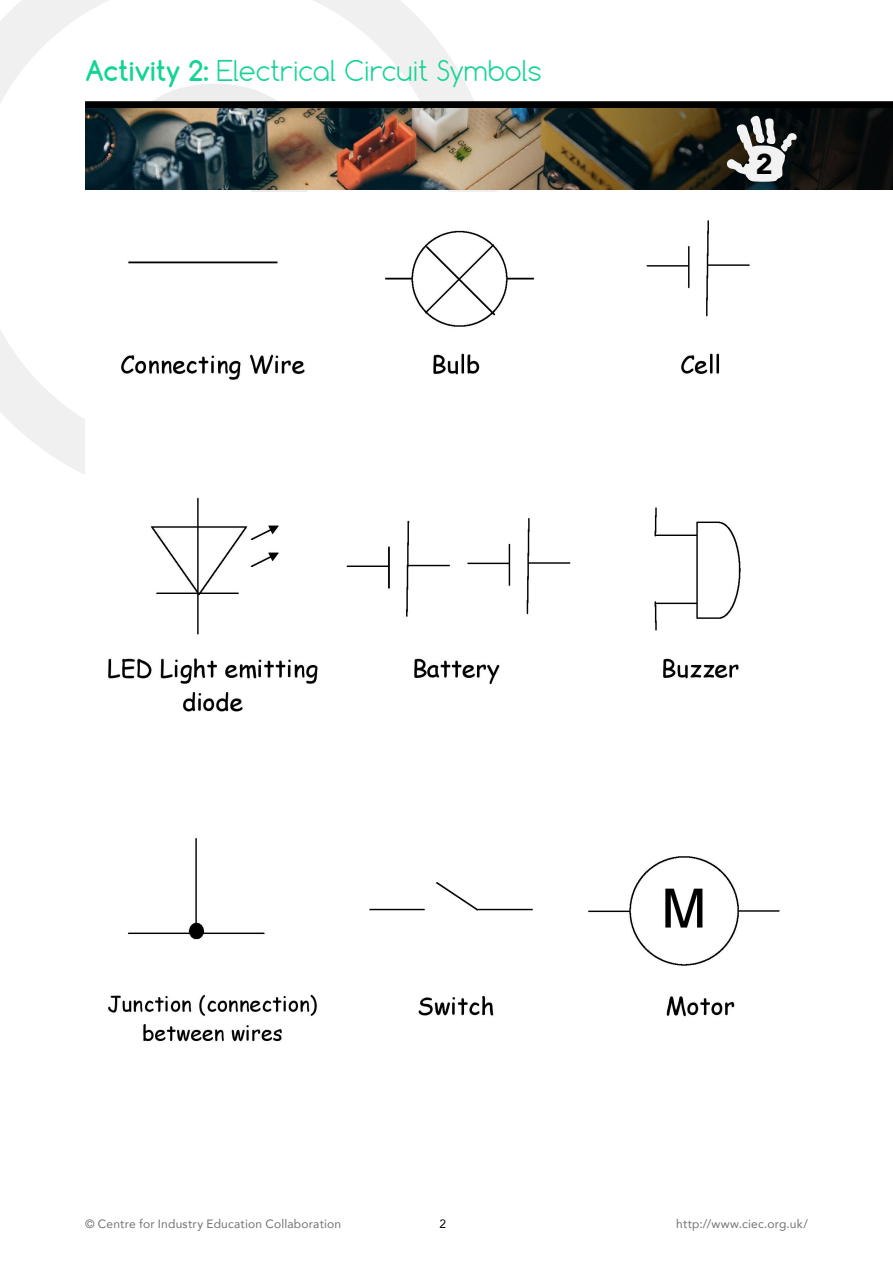
<style>
.page{position:relative;width:893px;height:1263px;background:#fff}
.page>*{position:absolute;margin:0;border:0;box-sizing:border-box;transform-origin:0 0}
.t1{font:900 28.5px "Avenir";color:#000}
.t2{font:300 27px "Comfortaa";letter-spacing:-.005em;color:#13d493}
.t3{font:12px "Avenir";letter-spacing:.015em;color:#707070}
.t4{font:12px "Avenir";color:#000}
.s1{font-weight:700}
</style>
<div class="page">
<svg style="left:0;top:0;width:498px;height:474px"></svg>
<div style="left:85px;top:101px;width:808px;height:7px;background:#000"></div>
<img style="left:85px;top:108px;width:808px;height:81px">
<svg style="left:726px;top:115px;width:72px;height:67px"></svg>
<img style="left:85px;top:192px;width:695px;height:850px">
<h2 class="t2" style="left:85px;top:53px;width:458px"><span class="s1">Activity 2:</span> Electrical Circuit Symbols</h2>
<h1 class="t1" style="left:756px;top:140px;width:18px">2</h1>
<p class="t3" style="left:85px;top:1214px;width:258px">© Centre for Industry Education Collaboration</p>
<p class="t4" style="left:440px;top:1214px;width:8px">2</p>
<p class="t3" style="left:676px;top:1214px;width:133px">http://www.ciec.org.uk/</p>
</div>
